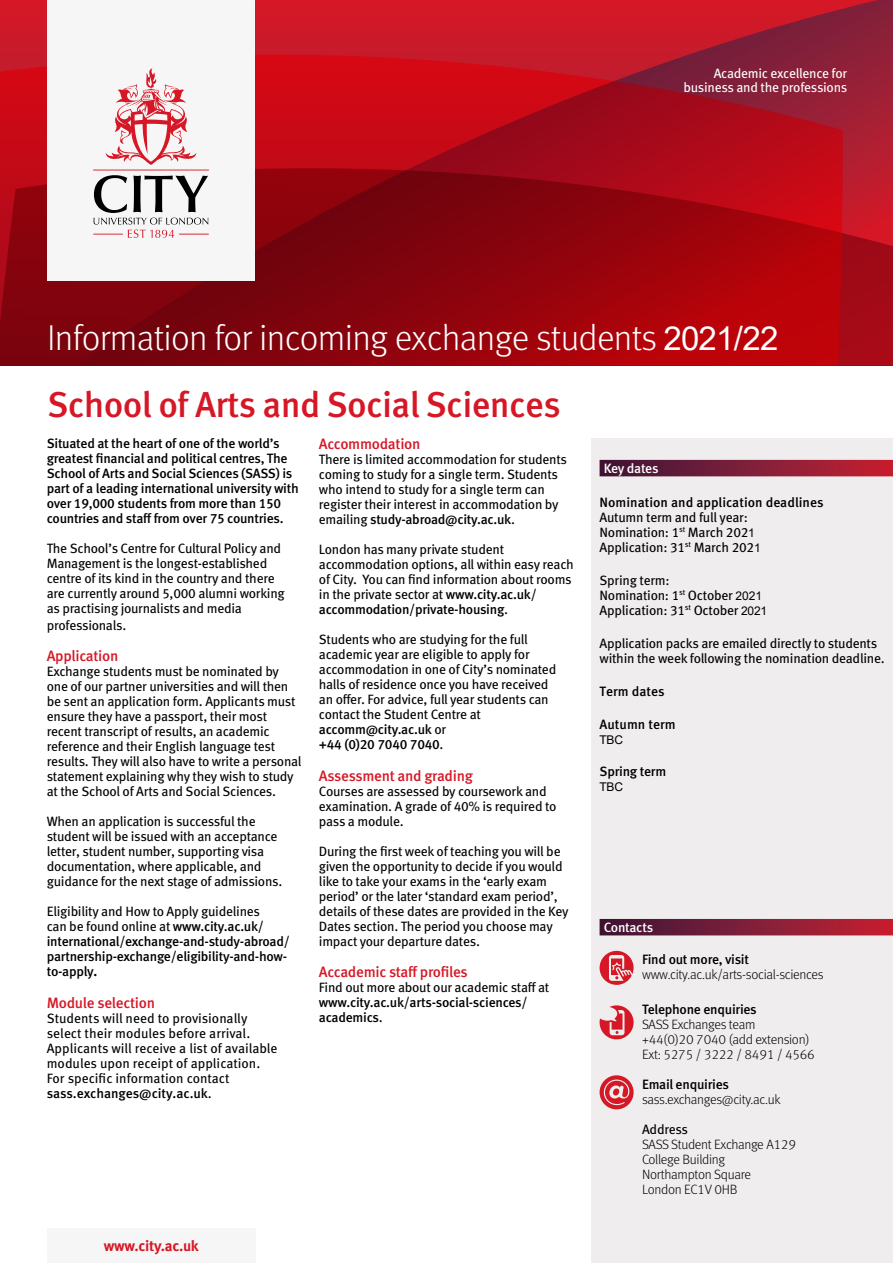
<style>
.page{position:relative;width:893px;height:1263px;background:#fff}
.page>*{position:absolute;margin:0;border:0;box-sizing:border-box;transform-origin:0 0}
.t1{font:300 36px/66.4px "Meta OT";letter-spacing:-.02em;color:#fff}
.t2{font:500 15px "Meta OT";letter-spacing:-.02em;color:#d61726}
.t3{font:700 15px "Meta OT";letter-spacing:-.02em;color:#d61726}
.t4{font:13.5px/15px "Meta OT";letter-spacing:-.02em;color:#000}
.t5{font:500 13.5px/15px "Meta OT";letter-spacing:-.02em;color:#000}
.t6{font:300 13.5px/15px "Meta OT";letter-spacing:-.02em;color:#000}
.t7{font:13.5px/15px "Meta OT";color:#000}
.t8{font:500 13.5px "Meta OT";color:#000}
.t9{font:13.5px/13.5px "Meta OT";letter-spacing:-.02em;color:#fff;text-align:right}
.t10{font:500 13.5px "Meta OT";letter-spacing:-.02em;color:#fff}
.t11{font:12px "Arial";letter-spacing:-.02em;color:#000}
.s1{font-family:"Arial";font-weight:400;font-size:33px}
.s2{font-weight:500;color:#d61726}
.s3{font-weight:400}
.s4{font-weight:700}
.s5{font-weight:500}
.s6{font-family:"Arial";font-size:12px}
</style>
<div class="page">
<svg style="left:255px;top:0;width:638px;height:168px;background:#bc1a2c"></svg>
<svg style="left:845px;top:168px;width:48px;height:198px;background:#b00f1e"></svg>
<svg style="left:0;top:55px;width:845px;height:311px;background:#9f0712"></svg>
<div style="left:591px;top:438px;width:302px;height:825px;background:#efeded"></div>
<div style="left:600px;top:460px;width:293px;height:16px;background:linear-gradient(to right,#3b1639,#c52233)"></div>
<div style="left:600px;top:919px;width:293px;height:16px;background:linear-gradient(to right,#3b1639,#c52233)"></div>
<svg style="left:600px;top:951px;width:34px;height:34px"></svg>
<svg style="left:600px;top:1005px;width:34px;height:34px"></svg>
<div style="left:47px;top:1229px;width:208px;height:34px;background:#f7f6f6"></div>
<svg style="left:600px;top:1075px;width:34px;height:34px"></svg>
<div style="left:47px;top:0;width:207px;height:280px;background:#f7f6f6"></div>
<svg style="left:106px;top:68px;width:90px;height:97px"></svg>
<svg style="left:94px;top:175px;width:114px;height:63px"></svg>
<hr style="left:93px;top:234px;width:30px;height:1px;background:#d61726">
<hr style="left:179px;top:234px;width:30px;height:1px;background:#d61726">
<hr style="left:93px;top:170px;width:116px;height:1px;background:#d61726">
<p class="t9" style="left:683px;top:67px;width:165px">Academic excellence for business and the professions</p>
<h1 class="t1" style="left:47px;top:305px;width:733px">Information for incoming exchange students <span class="s1">2021/22<br></span><span class="s2">School of Arts and Social Sciences</span></h1>
<p class="t5" style="left:47px;top:436px;width:254px">Situated at the heart of one of the world’s greatest financial and political centres, The School of Arts and Social Sciences (SASS) is part of a leading international university with over 19,000 students from more than 150 countries and staff from over 75 countries.</p>
<p class="t4" style="left:47px;top:541px;width:240px">The School’s Centre for Cultural Policy and Management is the longest-established centre of its kind in the country and there are currently around 5,000 alumni working as practising journalists and media</p>
<p class="t4" style="left:47px;top:618px;width:81px">professionals.</p>
<p class="t2" style="left:47px;top:647px;width:73px">Application</p>
<p class="t4" style="left:47px;top:664px;width:256px">Exchange students must be nominated by one of our partner universities and will then be sent an application form. Applicants must ensure they have a passport, their most recent transcript of results, an academic reference and their English language test results. They will also have to write a personal statement explaining why they wish to study at the School of Arts and Social Sciences.</p>
<p class="t4" style="left:47px;top:814px;width:237px">When an application is successful the student will be issued with an acceptance letter, student number, supporting visa documentation, where applicable, and guidance for the next stage of admissions.</p>
<p class="t5" style="left:47px;top:904px;width:245px"><span class="s3">Eligibility and How to Apply guidelines<br>can be found online at</span> www.city.ac.uk/ international/exchange-and-study-abroad/ partnership-exchange/eligibility-and-how&shy;to-apply<span class="s4">.</span></p>
<p class="t2" style="left:47px;top:994px;width:110px">Module selection</p>
<p class="t7" style="left:47px;top:1011px;width:232px">Students will need to provisionally select their modules before arrival.<br>Applicants will receive a list of available modules upon receipt of application.<br>For specific information contact <span class="s5">sass.exchanges@city.ac.uk</span>.</p>
<p class="t2" style="left:319px;top:435px;width:103px">Accommodation</p>
<p class="t4" style="left:319px;top:452px;width:250px">There is limited accommodation for students coming to study for a single term. Students who intend to study for a single term can register their interest in accommodation by emailing <span class="s5">study-abroad@city.ac.uk</span>.</p>
<p class="t4" style="left:319px;top:542px;width:256px">London has many private student accommodation options, all within easy reach of City. You can find information about rooms in the private sector at <span class="s5">www.city.ac.uk/ accommodation/private-housing</span>.</p>
<p class="t4" style="left:319px;top:632px;width:239px">Students who are studying for the full academic year are eligible to apply for accommodation in one of City’s nominated halls of residence once you have received an offer. For advice, full year students can contact the Student Centre at <span class="s5">accomm@city.ac.uk</span> or<br><span class="s5">+44 (0)20 7040 7040</span>.</p>
<p class="t2" style="left:319px;top:767px;width:156px">Assessment and grading</p>
<p class="t4" style="left:319px;top:784px;width:239px">Courses are assessed by coursework and examination. A grade of 40% is required to pass a module.</p>
<p class="t4" style="left:319px;top:844px;width:251px">During the first week of teaching you will be given the opportunity to decide if you would like to take your exams in the ‘early exam period’ or the later ‘standard exam period’, details of these dates are provided in the Key Dates section. The period you choose may impact your departure dates.</p>
<p class="t2" style="left:319px;top:963px;width:150px">Accademic staff profiles</p>
<p class="t4" style="left:319px;top:980px;width:232px">Find out more about our academic staff at</p>
<p class="t5" style="left:319px;top:996px;width:210px">www.city.ac.uk/arts-social-sciences/ academics<span class="s3">.</span></p>
<p class="t10" style="left:604px;top:460px;width:56px">Key dates</p>
<p class="t8" style="left:600px;top:494px;width:226px">Nomination and application deadlines</p>
<p class="t4" style="left:600px;top:510px;width:163px">Autumn term and full year:<br>Nomination: 1<sup>st</sup> March 202<span class="s6">1<br></span>Application: 31<sup>st</sup> March 202<span class="s6">1</span></p>
<p class="t4" style="left:600px;top:573px;width:169px">Spring term:<br>Nomination: 1<sup>st</sup> October <span class="s6">2021<br></span>Application: 31<sup>st</sup> October <span class="s6">2021</span></p>
<p class="t4" style="left:600px;top:636px;width:287px">Application packs are emailed directly to students within the week following the nomination deadline.</p>
<p class="t8" style="left:600px;top:683px;width:67px">Term dates</p>
<p class="t8" style="left:600px;top:716px;width:78px">Autumn term</p>
<p class="t11" style="left:600px;top:731px;width:25px">TBC</p>
<p class="t5" style="left:600px;top:764px;width:68px">Spring term</p>
<p class="t11" style="left:600px;top:778px;width:25px">TBC</p>
<p class="t10" style="left:604px;top:919px;width:51px">Contacts</p>
<p class="t5" style="left:642px;top:952px;width:108px">Find out more, visit</p>
<p class="t6" style="left:642px;top:967px;width:183px">www.city.ac.uk/arts-social-sciences</p>
<p class="t5" style="left:642px;top:1002px;width:116px">Telephone enquiries</p>
<p class="t6" style="left:642px;top:1017px;width:174px">SASS Exchanges team<br>+44(0)20 7040 (add extension)<br>Ext: 5275 / 3222 / 8491 / 4566</p>
<p class="t5" style="left:642px;top:1077px;width:88px">Email enquiries</p>
<p class="t6" style="left:642px;top:1092px;width:140px">sass.exchanges@city.ac.uk</p>
<p class="t4" style="left:642px;top:1122px;width:47px">Address</p>
<p class="t6" style="left:642px;top:1137px;width:155px">SASS Student Exchange A129<br>College Building<br>Northampton Square<br>London EC1V 0HB</p>
<p class="t3" style="left:104px;top:1236px;width:96px">www.city.ac.uk</p>
</div>
